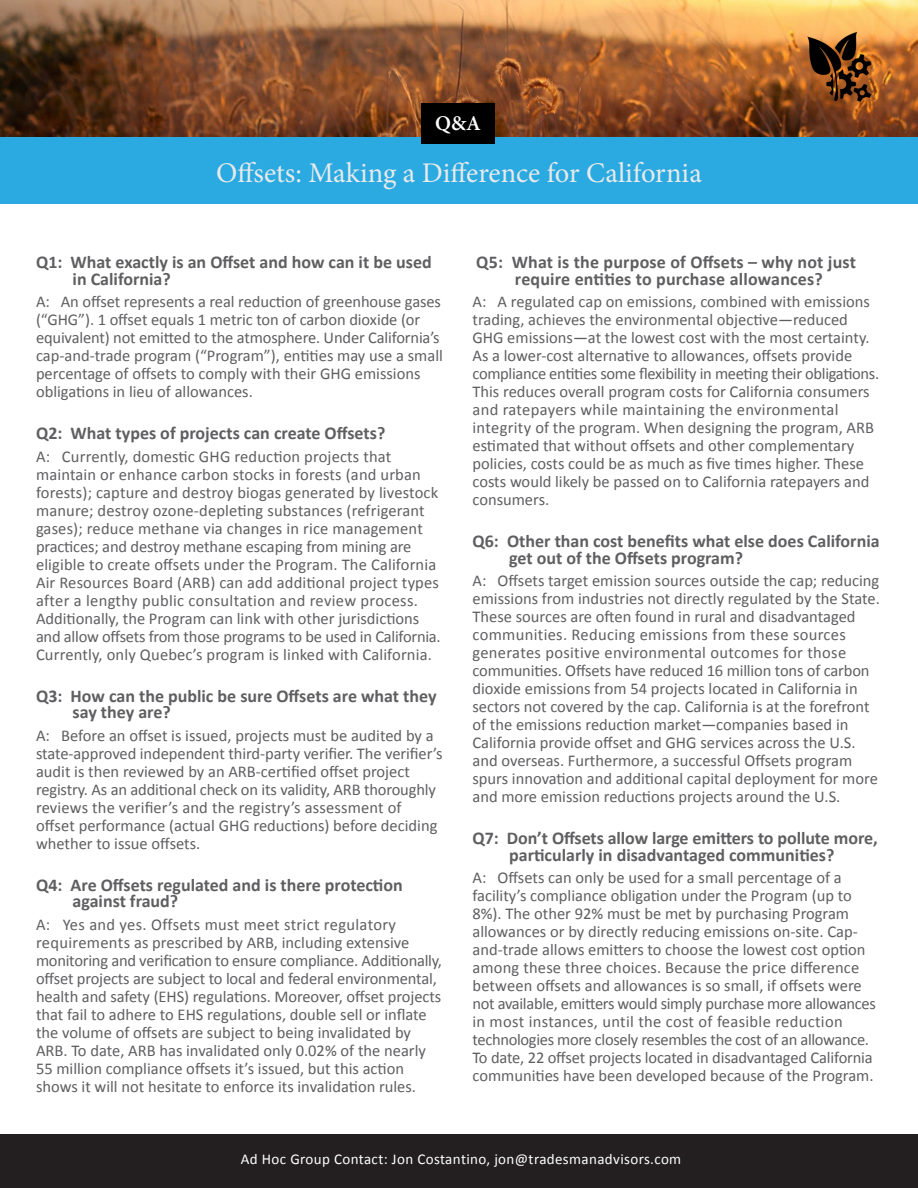
<style>
.page{position:relative;width:918px;height:1188px;background:#fff}
.page>*{position:absolute;margin:0;border:0;box-sizing:border-box;transform-origin:0 0}
.t1{font:28.5px "Minion Pro";color:#e9eaeb}
.t2{font:600 21px "Minion Pro";color:#fff}
.t3{font:700 18px "Calibri";color:#5f5f62}
.t4{font:16.5px/18px "Calibri";color:#5f5f62}
.t5{font:15px "Calibri";letter-spacing:.025em;color:#fff}
</style>
<div class="page">
<img style="left:0;top:0;width:918px;height:137px">
<div style="left:0;top:1134px;width:918px;height:54px;background:#231f20"></div>
<div style="left:0;top:137px;width:918px;height:67px;background:#2baae1"></div>
<img style="left:794px;top:28px;width:89px;height:75px">
<div style="left:421px;top:103px;width:74px;height:40px;background:#000"></div>
<p class="t2" style="left:435px;top:108px;width:47px">Q&amp;A</p>
<p class="t1" style="left:216px;top:153px;width:487px">Offsets: Making a Difference for California</p>
<p class="t3" style="left:36px;top:251px;width:397px">Q1: What exactly is an Offset and how can it be used</p>
<p class="t3" style="left:73px;top:267px;width:100px">in California?</p>
<p class="t4" style="left:36px;top:293px;width:408px">A: An offset represents a real reduction of greenhouse gases (“GHG”). 1 offset equals 1 metric ton of carbon dioxide (or equivalent) not emitted to the atmosphere. Under California’s cap-and-trade program (“Program”), entities may use a small percentage of offsets to comply with their GHG emissions obligations in lieu of allowances.</p>
<p class="t3" style="left:36px;top:422px;width:351px">Q2: What types of projects can create Offsets?</p>
<p class="t4" style="left:36px;top:447px;width:406px">A: Currently, domestic GHG reduction projects that maintain or enhance carbon stocks in forests (and urban forests); capture and destroy biogas generated by livestock manure; destroy ozone-depleting substances (refrigerant gases); reduce methane via changes in rice management practices; and destroy methane escaping from mining are eligible to create offsets under the Program. The California Air Resources Board (ARB) can add additional project types after a lengthy public consultation and review process.<br>Additionally, the Program can link with other jurisdictions and allow offsets from those programs to be used in California.<br>Currently, only Quebec’s program is linked with California.</p>
<p class="t3" style="left:36px;top:684px;width:402px">Q3: How can the public be sure Offsets are what they</p>
<p class="t3" style="left:73px;top:701px;width:100px">say they are?</p>
<p class="t4" style="left:36px;top:726px;width:408px">A: Before an offset is issued, projects must be audited by a state-approved independent third-party verifier. The verifier’s audit is then reviewed by an ARB-certified offset project registry. As an additional check on its validity, ARB thoroughly reviews the verifier’s and the registry’s assessment of offset performance (actual GHG reductions) before deciding whether to issue offsets.</p>
<p class="t3" style="left:36px;top:873px;width:368px">Q4: Are Offsets regulated and is there protection</p>
<p class="t3" style="left:73px;top:890px;width:107px">against fraud?</p>
<p class="t4" style="left:36px;top:915px;width:408px">A: Yes and yes. Offsets must meet strict regulatory requirements as prescribed by ARB, including extensive monitoring and verification to ensure compliance. Additionally, offset projects are subject to local and federal environmental, health and safety (EHS) regulations. Moreover, offset projects that fail to adhere to EHS regulations, double sell or inflate the volume of offsets are subject to being invalidated by ARB. To date, ARB has invalidated only 0.02% of the nearly 55 million compliance offsets it’s issued, but this action shows it will not hesitate to enforce its invalidation rules.</p>
<p class="t3" style="left:476px;top:251px;width:381px">Q5: What is the purpose of Offsets – why not just</p>
<p class="t3" style="left:515px;top:267px;width:309px">require entities to purchase allowances?</p>
<p class="t4" style="left:472px;top:293px;width:408px">A: A regulated cap on emissions, combined with emissions trading, achieves the environmental objective—reduced GHG emissions—at the lowest cost with the most certainty.<br>As a lower-cost alternative to allowances, offsets provide compliance entities some flexibility in meeting their obligations.<br>This reduces overall program costs for California consumers</p>
<p class="t4" style="left:472px;top:401px;width:403px">and ratepayers while maintaining the environmental integrity of the program. When designing the program, ARB estimated that without offsets and other complementary policies, costs could be as much as five times higher. These costs would likely be passed on to California ratepayers and consumers.</p>
<p class="t3" style="left:472px;top:530px;width:409px">Q6: Other than cost benefits what else does California</p>
<p class="t3" style="left:509px;top:546px;width:236px">get out of the Offsets program?</p>
<p class="t4" style="left:472px;top:572px;width:409px">A: Offsets target emission sources outside the cap; reducing emissions from industries not directly regulated by the State.<br>These sources are often found in rural and disadvantaged communities. Reducing emissions from these sources generates positive environmental outcomes for those communities. Offsets have reduced 16 million tons of carbon dioxide emissions from 54 projects located in California in sectors not covered by the cap. California is at the forefront of the emissions reduction market—companies based in California provide offset and GHG services across the U.S. and overseas. Furthermore, a successful Offsets program spurs innovation and additional capital deployment for more and more emission reductions projects around the U.S.</p>
<p class="t3" style="left:472px;top:827px;width:407px">Q7: Don’t Offsets allow large emitters to pollute more,</p>
<p class="t3" style="left:509px;top:843px;width:327px">particularly in disadvantaged communities?</p>
<p class="t4" style="left:472px;top:869px;width:405px">A: Offsets can only be used for a small percentage of a facility’s compliance obligation under the Program (up to 8%). The other 92% must be met by purchasing Program allowances or by directly reducing emissions on-site. Cap&shy;and-trade allows emitters to choose the lowest cost option among these three choices. Because the price difference between offsets and allowances is so small, if offsets were not available, emitters would simply purchase more allowances in most instances, until the cost of feasible reduction technologies more closely resembles the cost of an allowance.<br>To date, 22 offset projects located in disadvantaged California communities have been developed because of the Program.</p>
<p class="t5" style="left:241px;top:1150px;width:442px">Ad Hoc Group Contact: Jon Costantino, jon@tradesmanadvisors.com</p>
</div>
